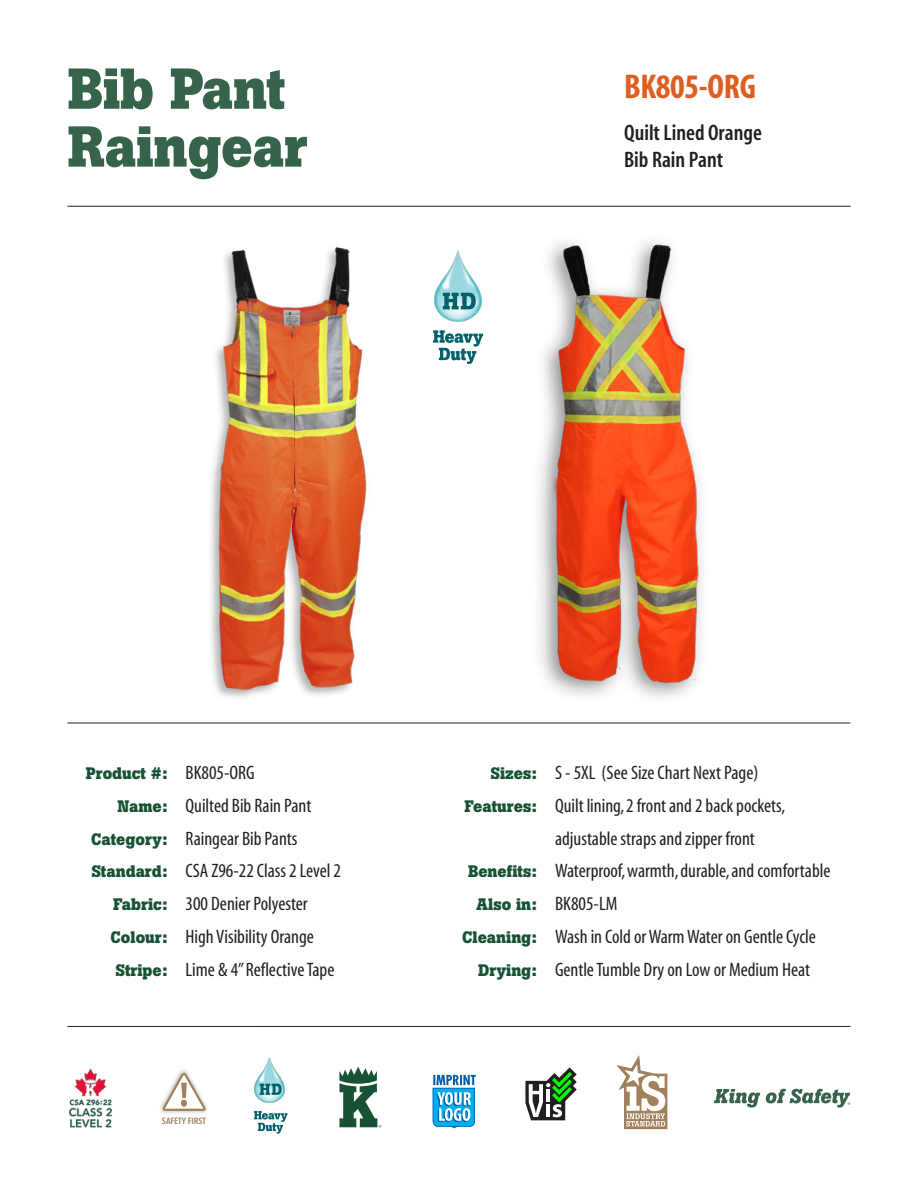
<style>
.page{position:relative;width:918px;height:1188px;background:#fff}
.page>*{position:absolute;margin:0;border:0;box-sizing:border-box;transform-origin:0 0}
.t1{font:700 57px "Boton";letter-spacing:-.01em;color:#36644b}
.t2{font:700 condensed 34.5px "Myriad";letter-spacing:-.01em;color:#dc5f21}
.t3{font:600 condensed 22.5px "Myriad";color:#231f20}
.t4{font:condensed 19.5px "Myriad";color:#231f20}
.t5{font:700 16.5px "Boton";color:#185234}
.t6{font:600 9px "Avenir Next Condensed";color:#a1805d}
.s1{font-family:"Myriad";font-weight:400;font-stretch:condensed;font-size:19.5px;color:#231f20}
.s2{font-family:"Boton";font-weight:700;font-stretch:normal;font-size:16.5px;color:#185234}
</style>
<div class="page">
<img style="left:210px;top:247px;width:157px;height:451px">
<img style="left:538px;top:240px;width:165px;height:458px">
<hr style="left:68px;top:206px;width:782px;height:1px;background:#231f20">
<hr style="left:68px;top:723px;width:782px;height:1px;background:#231f20">
<hr style="left:68px;top:1026px;width:782px;height:1px;background:#231f20">
<img style="left:69px;top:1069px;width:43px;height:59px">
<svg style="left:525px;top:1067px;width:52px;height:53px"></svg>
<svg style="left:616px;top:1055px;width:51px;height:74px"></svg>
<svg style="left:714px;top:1089px;width:136px;height:19px"></svg>
<svg style="left:433px;top:1075px;width:43px;height:53px"></svg>
<svg style="left:339px;top:1067px;width:42px;height:61px"></svg>
<img style="left:160px;top:1070px;width:47px;height:44px">
<svg style="left:162px;top:1072px;width:44px;height:39px"></svg>
<div style="left:181px;top:1100px;width:6px;height:7px;background:#a1805d;border-radius:50%"></div>
<img style="left:212px;top:1025px;width:117px;height:69px">
<img style="left:255px;top:1057px;width:30px;height:42px">
<svg style="left:260px;top:1084px;width:22px;height:11px"></svg>
<img style="left:253px;top:1099px;width:35px;height:20px">
<svg style="left:254px;top:1111px;width:33px;height:23px"></svg>
<img style="left:388px;top:205px;width:140px;height:101px">
<img style="left:435px;top:250px;width:47px;height:67px">
<svg style="left:443px;top:293px;width:33px;height:16px"></svg>
<img style="left:443px;top:317px;width:41px;height:19px">
<svg style="left:433px;top:330px;width:50px;height:34px"></svg>
<p class="t1" style="left:68px;top:69px;width:220px">Bib Pant</p>
<p class="t1" style="left:68px;top:126px;width:242px">Raingear</p>
<p class="t2" style="left:624px;top:74px;width:133px">BK805-ORG</p>
<p class="t3" style="left:624px;top:124px;width:139px">Quilt Lined Orange</p>
<p class="t3" style="left:624px;top:151px;width:101px">Bib Rain Pant</p>
<p class="t5" style="left:86px;top:768px;width:170px">Product #: <span class="s1">BK805-ORG</span></p>
<p class="t4" style="left:117px;top:799px;width:195px"><span class="s2">Name:</span> Quilted Bib Rain Pant</p>
<p class="t4" style="left:91px;top:831px;width:208px"><span class="s2">Category:</span> Raingear Bib Pants</p>
<p class="t4" style="left:91px;top:864px;width:251px"><span class="s2">Standard:</span> CSA Z96-22 Class 2 Level 2</p>
<p class="t4" style="left:113px;top:897px;width:196px"><span class="s2">Fabric:</span> 300 Denier Polyester</p>
<p class="t4" style="left:111px;top:929px;width:205px"><span class="s2">Colour:</span> High Visibility Orange</p>
<p class="t4" style="left:115px;top:962px;width:221px"><span class="s2">Stripe:</span> Lime &amp; 4” Reflective Tape</p>
<p class="t6" style="left:162px;top:1116px;width:45px">SAFETY FIRST</p>
<p class="t4" style="left:490px;top:766px;width:270px"><span class="s2">Sizes:</span> S - 5XL (See Size Chart Next Page)</p>
<p class="t4" style="left:465px;top:799px;width:322px"><span class="s2">Features:</span> Quilt lining, 2 front and 2 back pockets,</p>
<p class="t4" style="left:555px;top:831px;width:201px">adjustable straps and zipper front</p>
<p class="t4" style="left:468px;top:864px;width:364px"><span class="s2">Benefits:</span> Waterproof, warmth, durable, and comfortable</p>
<p class="t4" style="left:477px;top:897px;width:142px"><span class="s2">Also in:</span> BK805-LM</p>
<p class="t4" style="left:462px;top:929px;width:355px"><span class="s2">Cleaning:</span> Wash in Cold or Warm Water on Gentle Cycle</p>
<p class="t4" style="left:478px;top:962px;width:333px"><span class="s2">Drying:</span> Gentle Tumble Dry on Low or Medium Heat</p>
</div>
